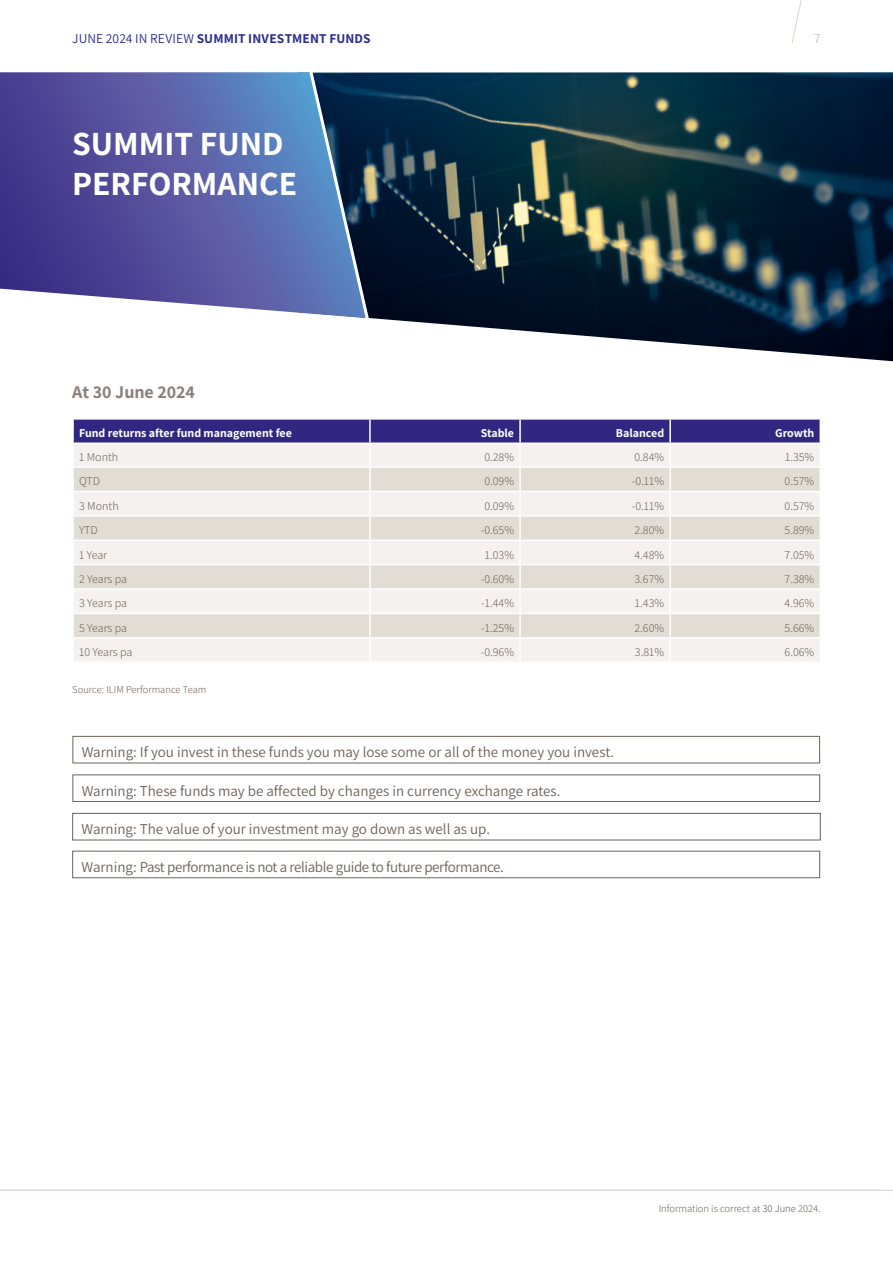
<style>
.page{position:relative;width:893px;height:1263px;background:#fff}
.page>*{position:absolute;margin:0;border:0;box-sizing:border-box;transform-origin:0 0}
.t1{font:700 33.9px/40.7px "Assistant";color:#fff}
.t2{font:700 18px "Assistant";color:#8b817a}
.t3{font:15px "Assistant";color:#6e6259}
.t4{font:15px "Assistant";letter-spacing:-.025em;color:#6e6259}
.t5{font:700 13.5px "Assistant";letter-spacing:.01em;color:#2c2d8b}
.t6{font:300 13.5px "Assistant";color:#b9ae99}
.t7{font:300 12px "Assistant";color:#6e6259}
.t8{font:700 12px "Assistant";color:#fff}
.t9{font:300 10.5px "Assistant";color:#6e6259}
.s1{font-weight:400}
.s2{color:#575756}
</style>
<div class="page">
<svg style="left:792px;top:0;width:10px;height:43px"></svg>
<svg style="left:73px;top:419px;width:748px;height:242px;background:#dbd7db"></svg>
<hr style="left:0;top:1190px;width:893px;height:1px;background:#e1ddd5">
<div style="left:72px;top:736px;width:748px;height:27px;border:1px solid #6e6259"></div>
<div style="left:72px;top:813px;width:749px;height:27px;border:1px solid #6e6259"></div>
<div style="left:72px;top:774px;width:748px;height:28px;border:1px solid #6e6259"></div>
<div style="left:72px;top:851px;width:748px;height:27px;border:1px solid #6e6259"></div>
<img style="left:371px;top:72px;width:522px;height:289px">
<svg style="left:0;top:72px;width:307px;height:242px;background:#5c60a6"></svg>
<svg style="left:307px;top:72px;width:64px;height:247px;background:#3d5f89"></svg>
<p class="t5" style="left:72px;top:29px;width:300px"><span class="s1">JUNE 2024 IN REVIEW</span> SUMMIT INVESTMENT FUNDS</p>
<p class="t6" style="left:814px;top:29px;width:8px">7</p>
<h1 class="t1" style="left:72px;top:121px;width:227px">SUMMIT FUND<br>PERFORMANCE</h1>
<h2 class="t2" style="left:72px;top:380px;width:124px">At 30 June 2024</h2>
<p class="t8" style="left:79px;top:425px;width:214px">Fund returns after fund management fee</p>
<p class="t8" style="left:481px;top:425px;width:35px">Stable</p>
<p class="t8" style="left:616px;top:425px;width:50px">Balanced</p>
<p class="t8" style="left:775px;top:425px;width:41px">Growth</p>
<p class="t7" style="left:79px;top:449px;width:41px">1 Month</p>
<p class="t7" style="left:484px;top:449px;width:31px">0.28%</p>
<p class="t7" style="left:634px;top:449px;width:31px">0.84%</p>
<p class="t7" style="left:785px;top:449px;width:31px">1.35%</p>
<p class="t7" style="left:79px;top:473px;width:23px">QTD</p>
<p class="t7" style="left:484px;top:473px;width:31px">0.09%</p>
<p class="t7" style="left:632px;top:473px;width:34px">-0.11%</p>
<p class="t7" style="left:785px;top:473px;width:31px">0.57%</p>
<p class="t7" style="left:79px;top:498px;width:41px">3 Month</p>
<p class="t7" style="left:484px;top:498px;width:31px">0.09%</p>
<p class="t7" style="left:632px;top:498px;width:34px">-0.11%</p>
<p class="t7" style="left:785px;top:498px;width:31px">0.57%</p>
<p class="t7" style="left:79px;top:522px;width:20px">YTD</p>
<p class="t7" style="left:481px;top:522px;width:35px">-0.65%</p>
<p class="t7" style="left:634px;top:522px;width:31px">2.80%</p>
<p class="t7" style="left:785px;top:522px;width:31px">5.89%</p>
<p class="t7" style="left:79px;top:546px;width:30px">1 Year</p>
<p class="t7" style="left:485px;top:546px;width:31px">1.03%</p>
<p class="t7" style="left:634px;top:546px;width:31px">4.48%</p>
<p class="t7" style="left:785px;top:546px;width:31px">7.05%</p>
<p class="t7" style="left:79px;top:571px;width:50px">2 Years pa</p>
<p class="t7" style="left:481px;top:571px;width:35px">-0.60%</p>
<p class="t7" style="left:634px;top:571px;width:31px">3.67%</p>
<p class="t7" style="left:785px;top:571px;width:31px">7.38%</p>
<p class="t7" style="left:79px;top:595px;width:50px">3 Years pa</p>
<p class="t7" style="left:481px;top:595px;width:34px">-1.44%</p>
<p class="t7" style="left:635px;top:595px;width:31px">1.43%</p>
<p class="t7" style="left:785px;top:595px;width:31px">4.96%</p>
<p class="t7" style="left:79px;top:619px;width:50px">5 Years pa</p>
<p class="t7" style="left:481px;top:619px;width:34px">-1.25%</p>
<p class="t7" style="left:634px;top:619px;width:31px">2.60%</p>
<p class="t7" style="left:785px;top:619px;width:31px">5.66%</p>
<p class="t7" style="left:79px;top:644px;width:55px">10 Years pa</p>
<p class="t7" style="left:481px;top:644px;width:35px">-0.96%</p>
<p class="t7" style="left:635px;top:644px;width:31px">3.81%</p>
<p class="t7" style="left:785px;top:644px;width:31px">6.06%</p>
<p class="t9" style="left:72px;top:682px;width:136px">Source: ILIM Performance Team</p>
<p class="t3" style="left:82px;top:742px;width:534px">Warning: If you invest in these funds you may lose some or all of the money you invest.</p>
<p class="t3" style="left:82px;top:780px;width:480px">Warning: These funds may be affected by changes in currency exchange rates.</p>
<p class="t3" style="left:82px;top:819px;width:410px">Warning: The value of your investment may go down as well as up.</p>
<p class="t4" style="left:82px;top:857px;width:424px">Warning: Past performance is not a reliable guide to future performance.</p>
<p class="t9" style="left:659px;top:1201px;width:164px">Information is correct at <span class="s2">30 June</span> 2024<span class="s2">.</span></p>
</div>
